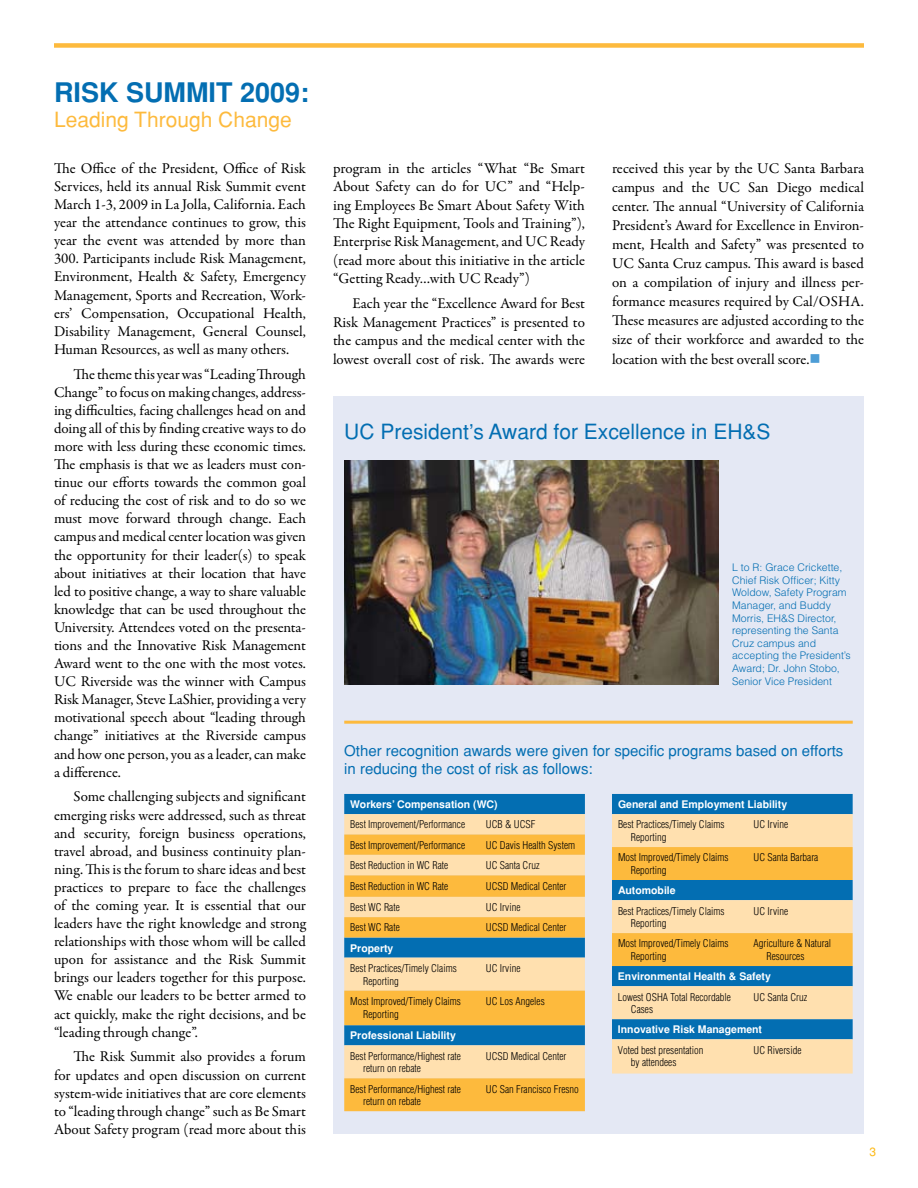
<style>
.page{position:relative;width:918px;height:1188px;background:#fff}
.page>*{position:absolute;margin:0;border:0;box-sizing:border-box;transform-origin:0 0}
.t1{font:700 27px "Helvetica";color:#036eb2}
.t2{font:21px "Helvetica";color:#036eb2}
.t3{font:21px "Helvetica";color:#fdba3d}
.t4{font:15px/18.1px "Garamond Premr Pro";letter-spacing:-.005em;color:#000;text-align:justify}
.t5{font:15px/18px "Helvetica";color:#036eb2}
.t6{font:12px "Helvetica";color:#fdb813}
.t7{font:300 condensed 10.5px/12.6px "Helvetica";color:#000}
.t8{font:300 10.5px/12.6px "Helvetica";color:#036eb2}
.t9{font:700 10.5px "Helvetica";color:#fff}
.s1{color:#4d9dd6}
</style>
<div class="page">
<div style="left:54px;top:43px;width:810px;height:5px;background:#fdba3d"></div>
<div style="left:333px;top:396px;width:531px;height:738px;background:#e4e8f4"></div>
<div style="left:344px;top:794px;width:241px;height:20px;background:#036eb2"></div>
<div style="left:344px;top:814px;width:241px;height:20px;background:#ffe0af"></div>
<svg style="left:344px;top:834px;width:241px;height:277px;background:#d9be7a"></svg>
<div style="left:612px;top:794px;width:241px;height:20px;background:#036eb2"></div>
<svg style="left:612px;top:814px;width:241px;height:260px;background:#b7bfb0"></svg>
<svg style="left:612px;top:847px;width:241px;height:119px;background:#d3b770"></svg>
<img style="left:344px;top:460px;width:375px;height:224px">
<hr style="left:344px;top:721px;width:509px;height:3px;background:#fdba3d">
<h1 class="t1" style="left:54px;top:77px;width:257px">Risk Summit 2009:</h1>
<h2 class="t3" style="left:54px;top:107px;width:239px">Leading Through Change</h2>
<p class="t4" style="left:54px;top:159px;width:254px">The Office of the President, Office of Risk Services, held its annual Risk Summit event March 1-3, 2009 in La Jolla, California. Each year the attendance continues to grow, this year the event was attended by more than 300. Participants include Risk Management, Environment, Health &amp; Safety, Emergency Management, Sports and Recreation, Work&shy;ers’ Compensation, Occupational Health, Disability Management, General Counsel, Human Resources, as well as many others.</p>
<p class="t4" style="left:54px;top:365px;width:254px;text-indent:19px">The theme this year was “Leading Through Change” to focus on making changes, address&shy;ing difficulties, facing challenges head on and doing all of this by finding creative ways to do more with less during these economic times.<br>The emphasis is that we as leaders must con&shy;tinue our efforts towards the common goal of reducing the cost of risk and to do so we must move forward through change. Each campus and medical center location was given the opportunity for their leader(s) to speak about initiatives at their location that have led to positive change, a way to share valuable knowledge that can be used throughout the University. Attendees voted on the presenta&shy;tions and the Innovative Risk Management Award went to the one with the most votes.<br>UC Riverside was the winner with Campus Risk Manager, Steve LaShier, providing a very motivational speech about “leading through change” initiatives at the Riverside campus and how one person, you as a leader, can make a difference.</p>
<p class="t4" style="left:54px;top:788px;width:254px;text-indent:19px">Some challenging subjects and significant emerging risks were addressed, such as threat and security, foreign business operations, travel abroad, and business continuity plan&shy;ning. This is the forum to share ideas and best practices to prepare to face the challenges of the coming year. It is essential that our leaders have the right knowledge and strong relationships with those whom will be called upon for assistance and the Risk Summit brings our leaders together for this purpose.<br>We enable our leaders to be better armed to act quickly, make the right decisions, and be “leading through change”.</p>
<p class="t4" style="left:54px;top:1048px;width:254px;text-indent:19px">The Risk Summit also provides a forum for updates and open discussion on current system-wide initiatives that are core elements to “leading through change” such as Be Smart About Safety program (read more about this</p>
<p class="t4" style="left:333px;top:159px;width:254px">program in the articles “What “Be Smart About Safety can do for UC” and “Help&shy;ing Employees Be Smart About Safety With The Right Equipment, Tools and Training”), Enterprise Risk Management, and UC Ready (read more about this initiative in the article “Getting Ready…with UC Ready”)</p>
<p class="t4" style="left:333px;top:295px;width:254px;text-indent:19px">Each year the “Excellence Award for Best Risk Management Practices” is presented to the campus and the medical center with the lowest overall cost of risk. The awards were</p>
<p class="t4" style="left:612px;top:159px;width:254px;line-height:19px">received this year by the UC Santa Barbara campus and the UC San Diego medical center. The annual “University of California President’s Award for Excellence in Environ&shy;ment, Health and Safety” was presented to UC Santa Cruz campus. This award is based on a compilation of injury and illness per&shy;formance measures required by Cal/OSHA.<br>These measures are adjusted according to the size of their workforce and awarded to the location with the best overall score.<span class="s1">■</span></p>
<h2 class="t2" style="left:344px;top:419px;width:428px">UC President’s Award for Excellence in EH&amp;S</h2>
<p class="t8" style="left:732px;top:561px;width:120px">L to R: Grace Crickette,<br>Chief Risk Officer; Kitty<br>Woldow, Safety Program<br>Manager, and Buddy<br>Morris, EH&amp;S Director, representing the Santa<br>Cruz campus and accepting the President’s<br>Award; Dr. John Stobo,<br>Senior Vice President</p>
<p class="t5" style="left:344px;top:742px;width:501px">Other recognition awards were given for specific programs based on efforts in reducing the cost of risk as follows:</p>
<p class="t9" style="left:350px;top:798px;width:149px">Workers’ Compensation (WC)</p>
<p class="t7" style="left:350px;top:818px;width:116px">Best Improvement/Performance</p>
<p class="t7" style="left:486px;top:818px;width:51px">UCB &amp; UCSF</p>
<p class="t7" style="left:350px;top:839px;width:116px">Best Improvement/Performance</p>
<p class="t7" style="left:486px;top:839px;width:91px">UC Davis Health System</p>
<p class="t7" style="left:350px;top:859px;width:99px">Best Reduction in WC Rate</p>
<p class="t7" style="left:486px;top:859px;width:55px">UC Santa Cruz</p>
<p class="t7" style="left:350px;top:880px;width:99px">Best Reduction in WC Rate</p>
<p class="t7" style="left:486px;top:880px;width:82px">UCSD Medical Center</p>
<p class="t7" style="left:350px;top:901px;width:51px">Best WC Rate</p>
<p class="t7" style="left:486px;top:901px;width:36px">UC Irvine</p>
<p class="t7" style="left:350px;top:921px;width:51px">Best WC Rate</p>
<p class="t7" style="left:486px;top:921px;width:82px">UCSD Medical Center</p>
<p class="t9" style="left:350px;top:942px;width:45px">Property</p>
<p class="t7" style="left:363px;top:962px;width:95px;text-indent:-13px">Best Practices/Timely Claims<br>Reporting</p>
<p class="t7" style="left:486px;top:962px;width:36px">UC Irvine</p>
<p class="t7" style="left:363px;top:995px;width:99px;text-indent:-13px">Most Improved/Timely Claims<br>Reporting</p>
<p class="t7" style="left:486px;top:995px;width:60px">UC Los Angeles</p>
<p class="t9" style="left:350px;top:1030px;width:107px">Professional Liability</p>
<p class="t7" style="left:363px;top:1050px;width:99px;text-indent:-13px">Best Performance/Highest rate return on rebate</p>
<p class="t7" style="left:486px;top:1050px;width:82px">UCSD Medical Center</p>
<p class="t7" style="left:363px;top:1082px;width:99px;text-indent:-13px">Best Performance/Highest rate return on rebate</p>
<p class="t7" style="left:486px;top:1082px;width:95px">UC San Francisco Fresno</p>
<p class="t9" style="left:618px;top:798px;width:171px">General and Employment Liability</p>
<p class="t7" style="left:631px;top:818px;width:95px;text-indent:-13px">Best Practices/Timely Claims<br>Reporting</p>
<p class="t7" style="left:754px;top:818px;width:36px">UC Irvine</p>
<p class="t7" style="left:631px;top:851px;width:99px;text-indent:-13px">Most Improved/Timely Claims<br>Reporting</p>
<p class="t7" style="left:754px;top:851px;width:66px">UC Santa Barbara</p>
<p class="t9" style="left:618px;top:884px;width:59px">Automobile</p>
<p class="t7" style="left:631px;top:904px;width:95px;text-indent:-13px">Best Practices/Timely Claims<br>Reporting</p>
<p class="t7" style="left:754px;top:904px;width:36px">UC Irvine</p>
<p class="t7" style="left:631px;top:937px;width:99px;text-indent:-13px">Most Improved/Timely Claims<br>Reporting</p>
<p class="t7" style="left:767px;top:937px;width:66px;text-indent:-13px">Agriculture &amp; Natural<br>Resources</p>
<p class="t9" style="left:618px;top:970px;width:154px">Environmental Health &amp; Safety</p>
<p class="t7" style="left:631px;top:990px;width:101px;text-indent:-13px">Lowest OSHA Total Recordable<br>Cases</p>
<p class="t7" style="left:754px;top:990px;width:55px">UC Santa Cruz</p>
<p class="t9" style="left:618px;top:1023px;width:146px">Innovative Risk Management</p>
<p class="t7" style="left:631px;top:1043px;width:74px;text-indent:-13px">Voted best presentation by attendees</p>
<p class="t7" style="left:754px;top:1043px;width:49px">UC Riverside</p>
<p class="t6" style="left:870px;top:1144px;width:8px">3</p>
</div>
